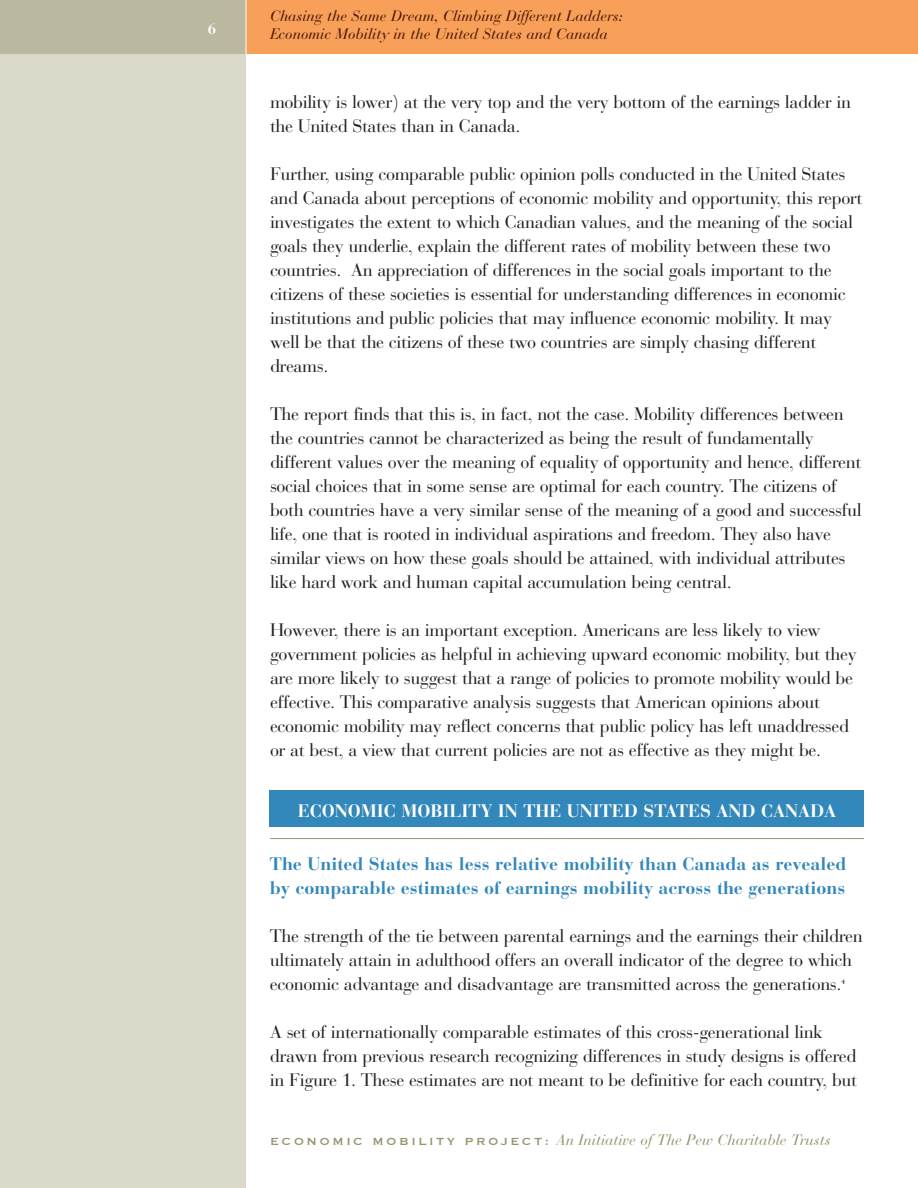
<style>
.page{position:relative;width:918px;height:1188px;background:#fff}
.page>*{position:absolute;margin:0;border:0;box-sizing:border-box;transform-origin:0 0}
.t1{font:18px/24px "Bauer Bodoni";letter-spacing:-.025em;color:#231f20}
.t2{font:700 18px/24px "Bauer Bodoni";color:#3287bb}
.t3{font:700 18px "Bauer Bodoni";color:#fff}
.t4{font:italic 15px/18px "Bauer Bodoni";color:#471400}
.t5{font:italic 15px "Bauer Bodoni";color:#98946f}
.t6{font:700 15px "Bauer Bodoni";color:#fff}
.t7{font:7.5px "Bauer Bodoni";color:#231f20}
.s1{font-family:"Copperplate";font-style:normal;font-size:13.5px}
</style>
<div class="page">
<div style="left:269px;top:790px;width:595px;height:37px;background:#3287bb"></div>
<div style="left:0;top:54px;width:246px;height:1134px;background:#dad9ca"></div>
<div style="left:246px;top:0;width:672px;height:54px;background:#f8a05a"></div>
<div style="left:0;top:0;width:246px;height:54px;background:#bbb8a0"></div>
<hr style="left:246px;top:0;width:1px;height:54px;background:#fff">
<hr style="left:270px;top:838px;width:594px;height:1px;background:#98946f">
<p class="t6" style="left:208px;top:24px;width:10px">6</p>
<p class="t4" style="left:270px;top:8px;width:354px">Chasing the Same Dream, Climbing Different Ladders:<br>Economic Mobility in the United States and Canada</p>
<p class="t1" style="left:270px;top:92px;width:583px">mobility is lower) at the very top and the very bottom of the earnings ladder in the United States than in Canada.</p>
<p class="t1" style="left:270px;top:164px;width:594px">Further, using comparable public opinion polls conducted in the United States and Canada about perceptions of economic mobility and opportunity, this report investigates the extent to which Canadian values, and the meaning of the social goals they underlie, explain the different rates of mobility between these two countries. An appreciation of differences in the social goals important to the citizens of these societies is essential for understanding differences in economic institutions and public policies that may influence economic mobility. It may well be that the citizens of these two countries are simply chasing different dreams.</p>
<p class="t1" style="left:270px;top:404px;width:593px">The report finds that this is, in fact, not the case. Mobility differences between the countries cannot be characterized as being the result of fundamentally different values over the meaning of equality of opportunity and hence, different social choices that in some sense are optimal for each country. The citizens of both countries have a very similar sense of the meaning of a good and successful life, one that is rooted in individual aspirations and freedom. They also have similar views on how these goals should be attained, with individual attributes like hard work and human capital accumulation being central.</p>
<p class="t1" style="left:270px;top:620px;width:588px">However, there is an important exception. Americans are less likely to view government policies as helpful in achieving upward economic mobility, but they are more likely to suggest that a range of policies to promote mobility would be effective. This comparative analysis suggests that American opinions about economic mobility may reflect concerns that public policy has left unaddressed or at best, a view that current policies are not as effective as they might be.</p>
<p class="t3" style="left:298px;top:805px;width:540px">ECONOMIC MOBILITY IN THE UNITED STATES AND CANADA</p>
<p class="t2" style="left:270px;top:854px;width:578px">The United States has less relative mobility than Canada as revealed by comparable estimates of earnings mobility across the generations</p>
<p class="t1" style="left:270px;top:926px;width:594px">The strength of the tie between parental earnings and the earnings their children ultimately attain in adulthood offers an overall indicator of the degree to which economic advantage and disadvantage are transmitted across the generations.</p>
<p class="t7" style="left:841px;top:979px;width:6px">4</p>
<p class="t1" style="left:270px;top:1022px;width:589px">A set of internationally comparable estimates of this cross-generational link drawn from previous research recognizing differences in study designs is offered in Figure 1. These estimates are not meant to be definitive for each country, but</p>
<p class="t5" style="left:270px;top:1135px;width:562px"><span class="s1">ECONOMIC MOBILITY PROJECT:</span> An Initiative of The Pew Charitable Trusts</p>
</div>
